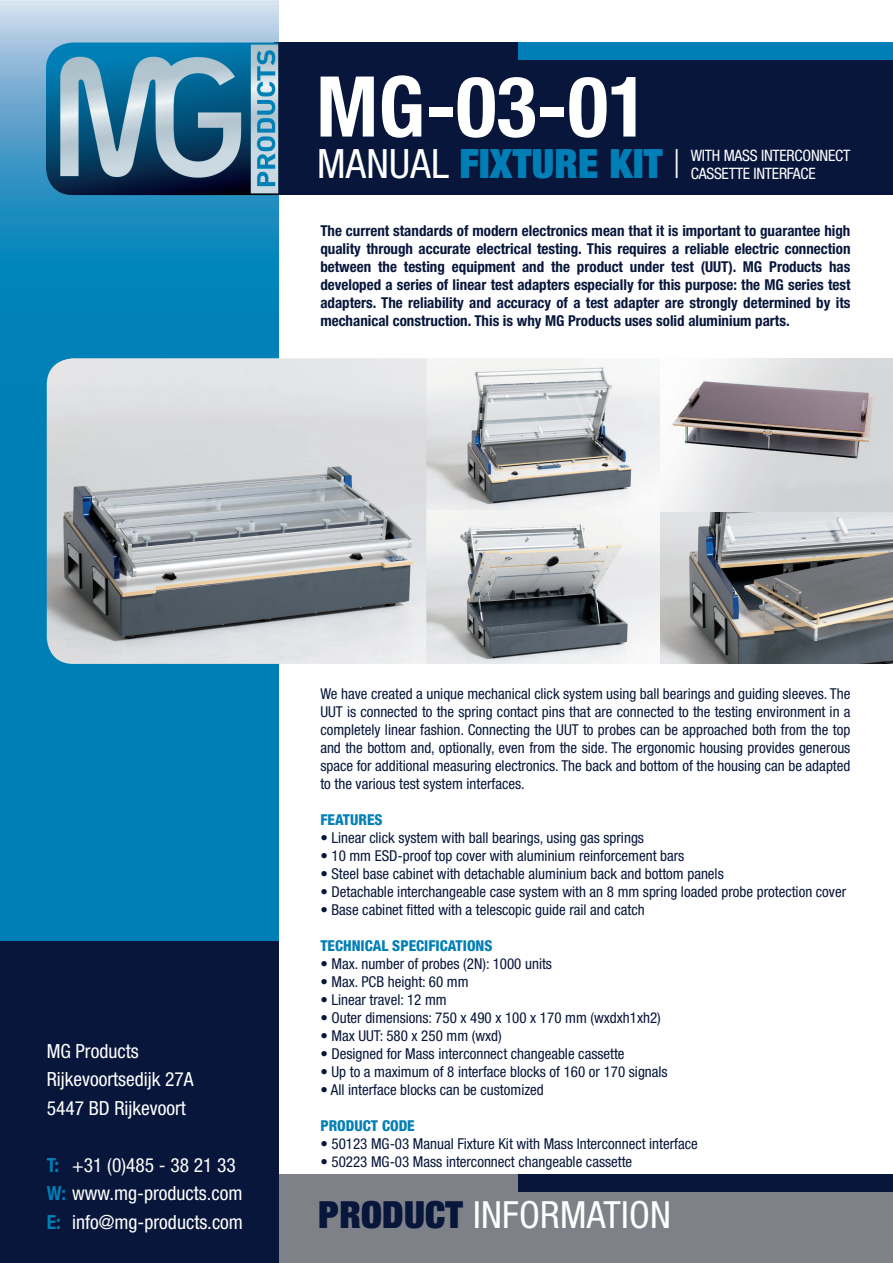
<style>
.page{position:relative;width:893px;height:1263px;background:#fff}
.page>*{position:absolute;margin:0;border:0;box-sizing:border-box;transform-origin:0 0}
.t1{font:700 condensed 84px "Helvetica Neue LT Std";color:#fff}
.t2{font:900 condensed 40.5px "Helvetica Neue LT Std";letter-spacing:.005em;color:#007fb6}
.t3{font:condensed 37.5px "Helvetica Neue LT Std";letter-spacing:.005em;color:#fff}
.t4{font:condensed 19.5px/28.5px "Helvetica Neue LT Std";color:#fff}
.t5{font:condensed 15.75px/18px "Helvetica Neue LT Std";letter-spacing:-.015em;color:#fff}
.t6{font:condensed 15px/18px "Helvetica Neue LT Std";color:#07163a;text-align:justify}
.t7{font:700 condensed 15px/18px "Helvetica Neue LT Std";color:#07163a;text-align:justify}
.t8{font:800 condensed 15px "Helvetica Neue LT Std";color:#007fb6}
.s1{font-weight:400;color:#fff}
.s2{font-weight:100;color:#fff}
.s3{font-weight:700;color:#007fb6}
.s4{font-weight:900;color:#07163a}
</style>
<div class="page">
<div style="left:264px;top:1174px;width:629px;height:89px;background:#7e8288"></div>
<svg style="left:0;top:0;width:278px;height:941px;background:#1589bc"></svg>
<div style="left:0;top:941px;width:278px;height:322px;background:#07163a"></div>
<div style="left:274px;top:43px;width:619px;height:152px;background:#07163a"></div>
<img style="left:46px;top:43px;width:232px;height:152px">
<div style="left:518px;top:43px;width:375px;height:17px;background:#007fb6"></div>
<div style="left:518px;top:1174px;width:375px;height:17px;background:#07163a"></div>
<img style="left:47px;top:358px;width:846px;height:306px">
<h1 class="t1" style="left:316px;top:56px;width:334px">MG-03-01</h1>
<h2 class="t2" style="left:317px;top:138px;width:365px"><span class="s1">MANUAL</span> FIXTURE KIT <span class="s2">I</span></h2>
<p class="t5" style="left:691px;top:146px;width:113px">with Mass Interconnect cassette</p>
<p class="t5" style="left:753px;top:164px;width:42px">interface</p>
<p class="t7" style="left:320px;top:222px;width:532px">The current standards of modern electronics mean that it is important to guarantee high quality through accurate electrical testing. This requires a reliable electric connection between the testing equipment and the product under test (UUT). MG Products has developed a series of linear test adapters especially for this purpose: the MG series test adapters. The reliability and accuracy of a test adapter are strongly determined by its mechanical construction. This is why MG Products uses solid aluminium parts.</p>
<h3 class="t4" style="left:47px;top:1037px;width:148px">MG Products<br>Rijkevoortsedijk 27A<br>5447 BD Rijkevoort</h3>
<h3 class="t4" style="left:47px;top:1151px;width:198px"><span class="s3">T:</span> +31 (0)485 - 38 21 33<br><span class="s3">W:</span> www.mg-products.com<br><span class="s3">E:</span> info@mg-products.com</h3>
<p class="t6" style="left:320px;top:684px;width:532px">We have created a unique mechanical click system using ball bearings and guiding sleeves. The UUT is connected to the spring contact pins that are connected to the testing environment in a completely linear fashion. Connecting the UUT to probes can be approached both from the top and the bottom and, optionally, even from the side. The ergonomic housing provides generous space for additional measuring electronics. The back and bottom of the housing can be adapted to the various test system interfaces.</p>
<p class="t8" style="left:320px;top:810px;width:64px">FEATURES</p>
<p class="t6" style="left:320px;top:828px;width:325px">• Linear click system with ball bearings, using gas springs</p>
<p class="t6" style="left:320px;top:846px;width:365px">• 10 mm ESD-proof top cover with aluminium reinforcement bars</p>
<p class="t6" style="left:320px;top:864px;width:405px">• Steel base cabinet with detachable aluminium back and bottom panels</p>
<p class="t6" style="left:320px;top:882px;width:527px">• Detachable interchangeable case system with an 8 mm spring loaded probe protection cover</p>
<p class="t6" style="left:320px;top:900px;width:326px">• Base cabinet fitted with a telescopic guide rail and catch</p>
<p class="t8" style="left:320px;top:936px;width:174px">TECHNICAL SPECIFICATIONS</p>
<p class="t6" style="left:320px;top:954px;width:233px">• Max. number of probes (2N): 1000 units</p>
<p class="t6" style="left:320px;top:972px;width:150px">• Max. PCB height: 60 mm</p>
<p class="t6" style="left:320px;top:990px;width:128px">• Linear travel: 12 mm</p>
<p class="t6" style="left:320px;top:1008px;width:342px">• Outer dimensions: 750 x 490 x 100 x 170 mm (wxdxh1xh2)</p>
<p class="t6" style="left:320px;top:1026px;width:183px">• Max UUT: 580 x 250 mm (wxd)</p>
<p class="t6" style="left:320px;top:1044px;width:306px">• Designed for Mass interconnect changeable cassette</p>
<p class="t6" style="left:320px;top:1062px;width:349px">• Up to a maximum of 8 interface blocks of 160 or 170 signals</p>
<p class="t6" style="left:320px;top:1080px;width:225px">• All interface blocks can be customized</p>
<p class="t8" style="left:320px;top:1116px;width:96px">PRODUCT CODE</p>
<p class="t6" style="left:320px;top:1134px;width:379px">• 50123 MG-03 Manual Fixture Kit with Mass Interconnect interface</p>
<p class="t6" style="left:320px;top:1152px;width:313px">• 50223 MG-03 Mass interconnect changeable cassette</p>
<h3 class="t3" style="left:318px;top:1193px;width:354px"><span class="s4">PRODUCT</span> INFORMATION</h3>
</div>
